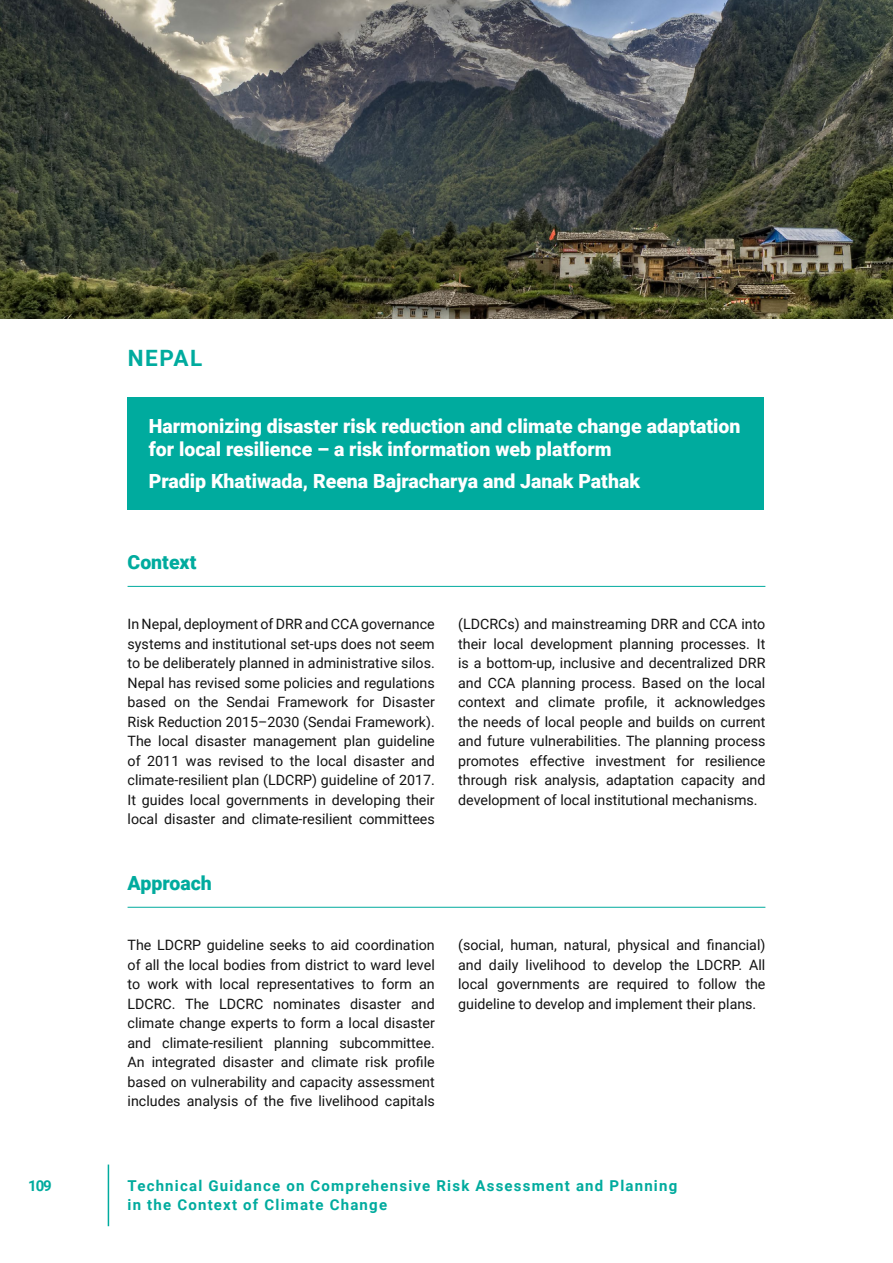
<style>
.page{position:relative;width:893px;height:1263px;background:#fff}
.page>*{position:absolute;margin:0;border:0;box-sizing:border-box;transform-origin:0 0}
.t1{font:700 22.5px "Roboto";letter-spacing:.065em;color:#00ab9e}
.t2{font:900 19.5px/23.4px "Roboto";color:#fff}
.t3{font:900 19.5px "Roboto";color:#00ab9e}
.t4{font:700 15px/18.6px "Roboto";letter-spacing:.08em;color:#00ab9e}
.t5{font:14.25px/19.5px "Roboto";color:#121212;text-align:justify}
</style>
<div class="page">
<hr style="left:108px;top:1164px;width:1px;height:62px;background:#00ab9e">
<div style="left:128px;top:397px;width:636px;height:112px;background:#00ab9e"></div>
<hr style="left:128px;top:586px;width:637px;height:1px;background:#00ab9e">
<hr style="left:128px;top:907px;width:637px;height:1px;background:#00ab9e">
<img style="left:0;top:0;width:893px;height:318px">
<p class="t4" style="left:28px;top:1176px;width:25px">109</p>
<h1 class="t1" style="left:128px;top:342px;width:76px">NEPAL</h1>
<h2 class="t2" style="left:149px;top:414px;width:593px">Harmonizing disaster risk reduction and climate change adaptation for local resilience – a risk information web platform</h2>
<h2 class="t2" style="left:149px;top:469px;width:493px">Pradip Khatiwada, Reena Bajracharya and Janak Pathak</h2>
<h2 class="t3" style="left:128px;top:549px;width:70px">Context</h2>
<p class="t5" style="left:128px;top:614px;width:309px">In Nepal, deployment of DRR and CCA governance systems and institutional set-ups does not seem to be deliberately planned in administrative silos.<br>Nepal has revised some policies and regulations based on the Sendai Framework for Disaster Risk Reduction 2015–2030 (Sendai Framework).<br>The local disaster management plan guideline of 2011 was revised to the local disaster and climate-resilient plan (LDCRP) guideline of 2017.<br>It guides local governments in developing their local disaster and climate-resilient committees</p>
<p class="t5" style="left:458px;top:614px;width:309px">(LDCRCs) and mainstreaming DRR and CCA into their local development planning processes. It is a bottom-up, inclusive and decentralized DRR and CCA planning process. Based on the local context and climate profile, it acknowledges the needs of local people and builds on current and future vulnerabilities. The planning process promotes effective investment for resilience through risk analysis, adaptation capacity and development of local institutional mechanisms.</p>
<h2 class="t3" style="left:128px;top:870px;width:86px">Approach</h2>
<p class="t5" style="left:128px;top:935px;width:309px">The LDCRP guideline seeks to aid coordination of all the local bodies from district to ward level to work with local representatives to form an LDCRC. The LDCRC nominates disaster and climate change experts to form a local disaster and climate-resilient planning subcommittee.<br>An integrated disaster and climate risk profile based on vulnerability and capacity assessment includes analysis of the five livelihood capitals</p>
<p class="t5" style="left:458px;top:935px;width:309px">(social, human, natural, physical and financial) and daily livelihood to develop the LDCRP. All local governments are required to follow the guideline to develop and implement their plans.</p>
<p class="t4" style="left:128px;top:1176px;width:551px">Technical Guidance on Comprehensive Risk Assessment and Planning in the Context of Climate Change</p>
</div>
